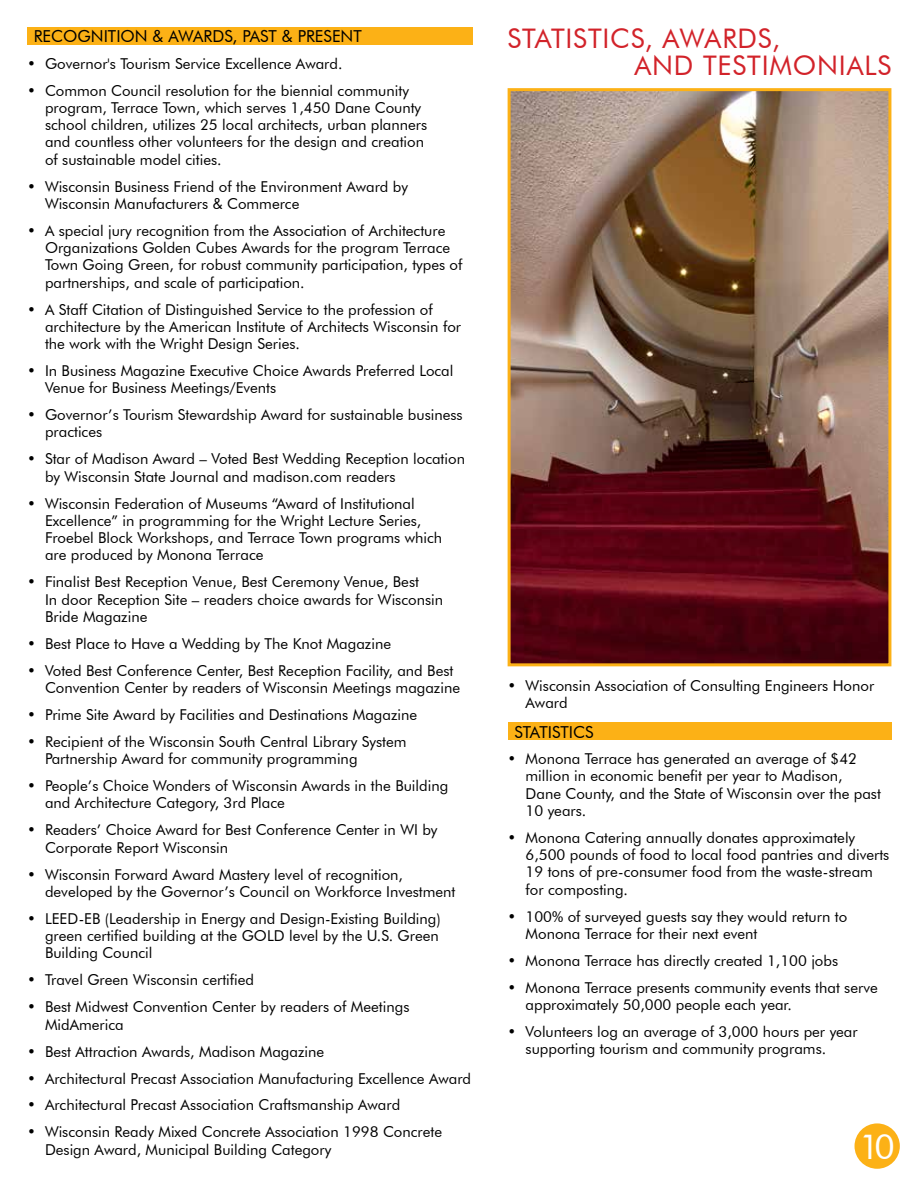
<style>
.page{position:relative;width:918px;height:1188px;background:#fff}
.page>*{position:absolute;margin:0;border:0;box-sizing:border-box;transform-origin:0 0}
.t1{font:34.5px "Futura BT";color:#fff}
.t2{font:27px "Futura BT";letter-spacing:.03em;color:#d2232a}
.t3{font:16.5px "Futura BT";color:#000}
.t4{font:15px/17.2px "Futura BT";color:#000}
</style>
<div class="page">
<div style="left:855px;top:1123px;width:45px;height:46px;background:#fcb116;border-radius:50%"></div>
<img style="left:512px;top:92px;width:375px;height:570px">
<div style="left:508px;top:88px;width:383px;height:578px;border:3px solid #fcb116"></div>
<div style="left:27px;top:27px;width:446px;height:17px;background:#fcb116"></div>
<div style="left:508px;top:723px;width:383px;height:17px;background:#fcb116"></div>
<p class="t3" style="left:34px;top:26px;width:330px">RECOGNITION &amp; AWARDS, PAST &amp; PRESENT</p>
<h2 class="t2" style="left:508px;top:22px;width:274px">STATISTICS, AWARDS,</h2>
<p class="t4" style="left:27px;top:55px;width:317px">• Governor's Tourism Service Excellence Award.</p>
<h2 class="t2" style="left:635px;top:49px;width:258px">AND TESTIMONIALS</h2>
<p class="t4" style="left:45px;top:82px;width:384px;text-indent:-18px">• Common Council resolution for the biennial community program, Terrace Town, which serves 1,450 Dane County school children, utilizes 25 local architects, urban planners and countless other volunteers for the design and creation of sustainable model cities.</p>
<p class="t4" style="left:45px;top:177px;width:365px;text-indent:-18px">• Wisconsin Business Friend of the Environment Award by<br>Wisconsin Manufacturers &amp; Commerce</p>
<p class="t4" style="left:45px;top:222px;width:419px;text-indent:-18px">• A special jury recognition from the Association of Architecture Organizations Golden Cubes Awards for the program Terrace Town Going Green, for robust community participation, types of partnerships, and scale of participation.</p>
<p class="t4" style="left:45px;top:300px;width:418px;text-indent:-18px">• A Staff Citation of Distinguished Service to the profession of architecture by the American Institute of Architects Wisconsin for the work with the Wright Design Series.</p>
<p class="t4" style="left:45px;top:362px;width:410px;text-indent:-18px">• In Business Magazine Executive Choice Awards Preferred Local<br>Venue for Business Meetings/Events</p>
<p class="t4" style="left:45px;top:406px;width:419px;text-indent:-18px">• Governor’s Tourism Stewardship Award for sustainable business practices</p>
<p class="t4" style="left:45px;top:450px;width:422px;text-indent:-18px">• Star of Madison Award – Voted Best Wedding Reception location by Wisconsin State Journal and madison.com readers</p>
<p class="t4" style="left:45px;top:495px;width:399px;text-indent:-18px">• Wisconsin Federation of Museums “Award of Institutional Excellence” in programming for the Wright Lecture Series, Froebel Block Workshops, and Terrace Town programs which are produced by Monona Terrace</p>
<p class="t4" style="left:45px;top:573px;width:400px;text-indent:-18px">• Finalist Best Reception Venue, Best Ceremony Venue, Best<br>In door Reception Site – readers choice awards for Wisconsin<br>Bride Magazine</p>
<p class="t4" style="left:27px;top:635px;width:366px">• Best Place to Have a Wedding by The Knot Magazine</p>
<p class="t4" style="left:45px;top:662px;width:417px;text-indent:-18px">• Voted Best Conference Center, Best Reception Facility, and Best<br>Convention Center by readers of Wisconsin Meetings magazine</p>
<p class="t4" style="left:27px;top:706px;width:392px">• Prime Site Award by Facilities and Destinations Magazine</p>
<p class="t4" style="left:45px;top:733px;width:363px;text-indent:-18px">• Recipient of the Wisconsin South Central Library System<br>Partnership Award for community programming</p>
<p class="t4" style="left:45px;top:777px;width:405px;text-indent:-18px">• People’s Choice Wonders of Wisconsin Awards in the Building and Architecture Category, 3rd Place</p>
<p class="t4" style="left:45px;top:821px;width:394px;text-indent:-18px">• Readers’ Choice Award for Best Conference Center in WI by<br>Corporate Report Wisconsin</p>
<p class="t4" style="left:45px;top:866px;width:412px;text-indent:-18px">• Wisconsin Forward Award Mastery level of recognition, developed by the Governor’s Council on Workforce Investment</p>
<p class="t4" style="left:45px;top:910px;width:397px;text-indent:-18px">• LEED-EB (Leadership in Energy and Design-Existing Building) green certified building at the GOLD level by the U.S. Green<br>Building Council</p>
<p class="t4" style="left:27px;top:971px;width:229px">• Travel Green Wisconsin certified</p>
<p class="t4" style="left:45px;top:998px;width:366px;text-indent:-18px">• Best Midwest Convention Center by readers of Meetings<br>MidAmerica</p>
<p class="t4" style="left:27px;top:1042px;width:299px">• Best Attraction Awards, Madison Magazine</p>
<p class="t4" style="left:27px;top:1069px;width:446px">• Architectural Precast Association Manufacturing Excellence Award</p>
<p class="t4" style="left:27px;top:1096px;width:375px">• Architectural Precast Association Craftsmanship Award</p>
<p class="t4" style="left:45px;top:1123px;width:399px;text-indent:-18px">• Wisconsin Ready Mixed Concrete Association 1998 Concrete<br>Design Award, Municipal Building Category</p>
<p class="t4" style="left:526px;top:677px;width:350px;text-indent:-18px">• Wisconsin Association of Consulting Engineers Honor<br>Award</p>
<p class="t3" style="left:514px;top:722px;width:81px">STATISTICS</p>
<p class="t4" style="left:526px;top:750px;width:357px;text-indent:-18px">• Monona Terrace has generated an average of $42 million in economic benefit per year to Madison, Dane County, and the State of Wisconsin over the past 10 years.</p>
<p class="t4" style="left:526px;top:829px;width:365px;text-indent:-18px">• Monona Catering annually donates approximately 6,500 pounds of food to local food pantries and diverts 19 tons of pre-consumer food from the waste-stream for composting.</p>
<p class="t4" style="left:526px;top:908px;width:323px;text-indent:-18px">• 100% of surveyed guests say they would return to<br>Monona Terrace for their next event</p>
<p class="t4" style="left:508px;top:952px;width:332px">• Monona Terrace has directly created 1,100 jobs</p>
<p class="t4" style="left:526px;top:979px;width:354px;text-indent:-18px">• Monona Terrace presents community events that serve approximately 50,000 people each year.</p>
<p class="t4" style="left:526px;top:1023px;width:334px;text-indent:-18px">• Volunteers log an average of 3,000 hours per year supporting tourism and community programs.</p>
<h1 class="t1" style="left:859px;top:1125px;width:37px">10</h1>
</div>
